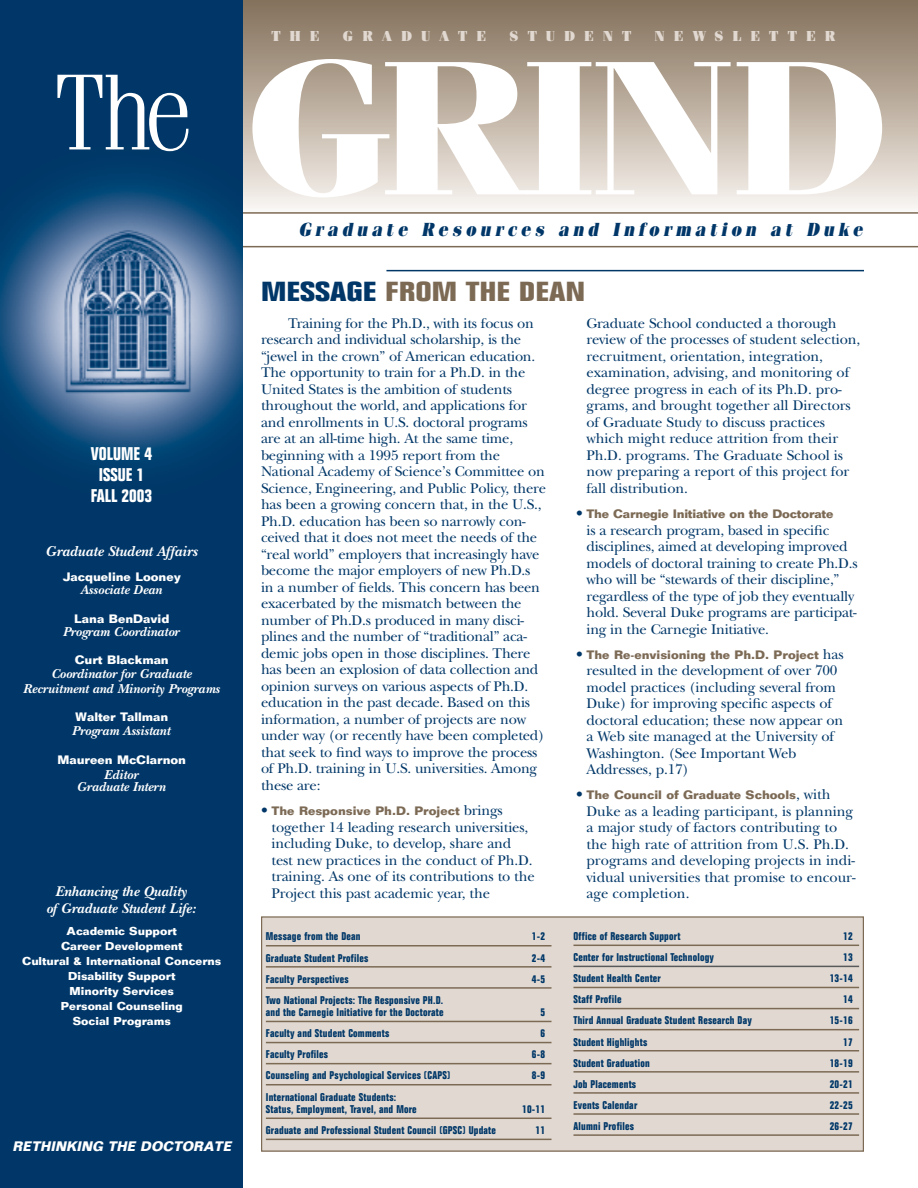
<style>
.page{position:relative;width:918px;height:1188px;background:#fff}
.page>*{position:absolute;margin:0;border:0;box-sizing:border-box;transform-origin:0 0}
.t1{font:700 191.25px "Fenice";letter-spacing:-.05em;color:#fff;scale:1.17 1}
.t2{font:300 108px "Fenice";color:#fff}
.t3{font:700 condensed 27px "Folio";color:#7c6a55;scale:1.37 1}
.t4{font:italic 900 18.9px "Fenice";letter-spacing:.25em;color:#003768;scale:.87 1}
.t5{font:700 condensed 18px/21px "Folio";color:#fff;text-align:center}
.t6{font:15px "Fenice Ultra DTC";letter-spacing:.6em;color:#e1d9d1}
.t7{font:italic 700 15px "New Baskerville";color:#fff}
.t8{font:14.7px/16.5px "New Baskerville";letter-spacing:-.015em;color:#003768}
.t9{font:italic 700 14.7px/16.5px "New Baskerville";color:#fff;text-align:center}
.t10{font:italic 700 13.5px/14.9px "New Baskerville";color:#fff;text-align:center}
.t11{font:italic 700 13.5px "Folio";color:#fff;scale:.95 1}
.t12{font:700 12px "Folio";color:#7c6a55}
.t13{font:700 12px "Folio";color:#fff}
.t14{font:700 11.25px/15px "Folio";color:#fff;text-align:center}
.t15{font:700 condensed 10.95px/12.5px "Folio";letter-spacing:.02em;color:#003768}
.s1{color:#003768}
.s2{font-family:"New Baskerville";font-weight:400;font-size:14.7px;color:#003768}
</style>
<div class="page">
<div style="left:243px;top:0;width:675px;height:212px;background:linear-gradient(to bottom,#826e58,#f8f3ee)"></div>
<svg style="left:243px;top:212px;width:675px;height:35px"></svg>
<img style="left:0;top:0;width:243px;height:1188px">
<hr style="left:386px;top:270px;width:478px;height:1px;background:#003768">
<div style="left:262px;top:917px;width:601px;height:234px;background:#e1d9d1"></div>
<hr style="left:266px;top:945px;width:286px;height:1px;background:#7c6a55">
<hr style="left:266px;top:966px;width:286px;height:2px;background:#7c6a55">
<hr style="left:266px;top:987px;width:286px;height:2px;background:#7c6a55">
<hr style="left:266px;top:1021px;width:286px;height:1px;background:#7c6a55">
<hr style="left:266px;top:1042px;width:286px;height:1px;background:#7c6a55">
<hr style="left:266px;top:1063px;width:286px;height:1px;background:#7c6a55">
<hr style="left:266px;top:1084px;width:286px;height:1px;background:#7c6a55">
<hr style="left:266px;top:1118px;width:286px;height:1px;background:#7c6a55">
<hr style="left:266px;top:1139px;width:286px;height:1px;background:#7c6a55">
<hr style="left:573px;top:945px;width:286px;height:1px;background:#7c6a55">
<hr style="left:573px;top:966px;width:286px;height:1px;background:#58595b">
<hr style="left:573px;top:987px;width:286px;height:1px;background:#7c6a55">
<hr style="left:573px;top:1008px;width:286px;height:1px;background:#7c6a55">
<hr style="left:573px;top:1029px;width:286px;height:1px;background:#7c6a55">
<hr style="left:573px;top:1050px;width:286px;height:2px;background:#7c6a55">
<hr style="left:573px;top:1071px;width:286px;height:2px;background:#7c6a55">
<hr style="left:573px;top:1092px;width:286px;height:2px;background:#7c6a55">
<hr style="left:573px;top:1113px;width:286px;height:2px;background:#7c6a55">
<hr style="left:573px;top:1134px;width:286px;height:2px;background:#7c6a55">
<div style="left:261px;top:916px;width:603px;height:236px;border:1px solid #7c6a55"></div>
<h2 class="t2" style="left:54px;top:75px;width:141px">The</h2>
<p class="t5" style="left:91px;top:445px;width:63px">VOLUME 4<br>ISSUE 1<br>FALL 2003</p>
<p class="t7" style="left:46px;top:546px;width:153px">Graduate Student Affairs</p>
<p class="t13" style="left:63px;top:572px;width:120px">Jacqueline Looney</p>
<p class="t10" style="left:81px;top:584px;width:83px">Associate Dean</p>
<p class="t13" style="left:74px;top:614px;width:97px">Lana BenDavid</p>
<p class="t10" style="left:63px;top:626px;width:118px">Program Coordinator</p>
<p class="t13" style="left:75px;top:656px;width:95px">Curt Blackman</p>
<p class="t10" style="left:23px;top:668px;width:198px">Coordinator for Graduate<br>Recruitment and Minority Programs</p>
<p class="t13" style="left:75px;top:713px;width:95px">Walter Tallman</p>
<p class="t10" style="left:72px;top:725px;width:100px">Program Assistant</p>
<p class="t13" style="left:58px;top:755px;width:130px">Maureen McClarnon</p>
<p class="t10" style="left:77px;top:770px;width:90px;line-height:12.6px">Editor<br>Graduate Intern</p>
<p class="t9" style="left:46px;top:885px;width:151px">Enhancing the Quality<br>of Graduate Student Life:</p>
<p class="t14" style="left:22px;top:925px;width:201px">Academic Support<br>Career Development<br>Cultural &amp; International Concerns<br>Disability Support<br>Minority Services<br>Personal Counseling<br>Social Programs</p>
<p class="t11" style="left:13px;top:1142px;width:234px">RETHINKING THE DOCTORATE</p>
<p class="t6" style="left:271px;top:31px;width:50px">THE</p>
<p class="t6" style="left:343px;top:31px;width:145px">GRADUATE</p>
<p class="t6" style="left:509px;top:31px;width:123px">STUDENT</p>
<p class="t6" style="left:655px;top:31px;width:183px">NEWSLETTER</p>
<h1 class="t1" style="left:243px;top:62px;width:556px">GRIND</h1>
<p class="t4" style="left:299px;top:223px;width:650px">Graduate Resources and Information at Duke</p>
<h3 class="t3" style="left:261px;top:282px;width:238px"><span class="s1">MESSAGE</span> FROM THE DEAN</h3>
<p class="t8" style="left:261px;top:317px;width:287px;text-indent:27px">Training for the Ph.D., with its focus on research and individual scholarship, is the “jewel in the crown” of American education.<br>The opportunity to train for a Ph.D. in the United States is the ambition of students throughout the world, and applications for and enrollments in U.S. doctoral programs are at an all-time high. At the same time, beginning with a 1995 report from the National Academy of Science’s Committee on Science, Engineering, and Public Policy, there has been a growing concern that, in the U.S., Ph.D. education has been so narrowly con&shy;ceived that it does not meet the needs of the “real world” employers that increasingly have become the major employers of new Ph.D.s in a number of fields. This concern has been exacerbated by the mismatch between the number of Ph.D.s produced in many disci&shy;plines and the number of “traditional” aca&shy;demic jobs open in those disciplines. There has been an explosion of data collection and opinion surveys on various aspects of Ph.D. education in the past decade. Based on this information, a number of projects are now under way (or recently have been completed) that seek to find ways to improve the process of Ph.D. training in U.S. universities. Among these are:</p>
<p class="t12" style="left:261px;top:807px;width:243px"><span class="s2">•</span> The Responsive Ph.D. Project <span class="s2">brings</span></p>
<p class="t8" style="left:272px;top:820px;width:265px">together 14 leading research universities, including Duke, to develop, share and test new practices in the conduct of Ph.D. training. As one of its contributions to the Project this past academic year, the</p>
<p class="t15" style="left:266px;top:931px;width:96px">Message from the Dean</p>
<p class="t15" style="left:532px;top:931px;width:15px">1-2</p>
<p class="t15" style="left:266px;top:952px;width:104px">Graduate Student Profiles</p>
<p class="t15" style="left:532px;top:952px;width:15px">2-4</p>
<p class="t15" style="left:266px;top:974px;width:84px">Faculty Perspectives</p>
<p class="t15" style="left:532px;top:974px;width:15px">4-5</p>
<p class="t15" style="left:266px;top:995px;width:179px">Two National Projects: The Responsive PH.D. and the Carnegie Initiative for the Doctorate</p>
<p class="t15" style="left:540px;top:1007px;width:6px">5</p>
<p class="t15" style="left:266px;top:1028px;width:125px">Faculty and Student Comments</p>
<p class="t15" style="left:540px;top:1028px;width:6px">6</p>
<p class="t15" style="left:266px;top:1049px;width:64px">Faculty Profiles</p>
<p class="t15" style="left:532px;top:1049px;width:15px">6-8</p>
<p class="t15" style="left:266px;top:1070px;width:186px">Counseling and Psychological Services (CAPS)</p>
<p class="t15" style="left:532px;top:1070px;width:15px">8-9</p>
<p class="t15" style="left:266px;top:1091px;width:152px">International Graduate Students:<br>Status, Employment, Travel, and More</p>
<p class="t15" style="left:522px;top:1104px;width:25px">10-11</p>
<p class="t15" style="left:266px;top:1125px;width:232px">Graduate and Professional Student Council (GPSC) Update</p>
<p class="t15" style="left:536px;top:1125px;width:11px">11</p>
<p class="t8" style="left:587px;top:317px;width:275px">Graduate School conducted a thorough review of the processes of student selection, recruitment, orientation, integration, examination, advising, and monitoring of degree progress in each of its Ph.D. pro&shy;grams, and brought together all Directors of Graduate Study to discuss practices which might reduce attrition from their Ph.D. programs. The Graduate School is now preparing a report of this project for fall distribution.</p>
<p class="t12" style="left:576px;top:510px;width:259px"><span class="s2">•</span> The Carnegie Initiative on the Doctorate</p>
<p class="t8" style="left:586px;top:523px;width:273px">is a research program, based in specific disciplines, aimed at developing improved models of doctoral training to create Ph.D.s who will be “stewards of their discipline,” regardless of the type of job they eventually hold. Several Duke programs are participat&shy;ing in the Carnegie Initiative.</p>
<p class="t12" style="left:576px;top:650px;width:269px"><span class="s2">•</span> The Re-envisioning the Ph.D. Project <span class="s2">has</span></p>
<p class="t8" style="left:587px;top:664px;width:258px">resulted in the development of over 700 model practices (including several from Duke) for improving specific aspects of doctoral education; these now appear on a Web site managed at the University of Washington. (See Important Web Addresses, p.17)</p>
<p class="t12" style="left:576px;top:791px;width:256px"><span class="s2">•</span> The Council of Graduate Schools<span class="s2">, with</span></p>
<p class="t8" style="left:586px;top:805px;width:271px">Duke as a leading participant, is planning a major study of factors contributing to the high rate of attrition from U.S. Ph.D. programs and developing projects in indi&shy;vidual universities that promise to encour&shy;age completion.</p>
<p class="t15" style="left:573px;top:931px;width:108px">Office of Research Support</p>
<p class="t15" style="left:843px;top:931px;width:11px">12</p>
<p class="t15" style="left:573px;top:952px;width:142px">Center for Instructional Technology</p>
<p class="t15" style="left:843px;top:952px;width:11px">13</p>
<p class="t15" style="left:573px;top:973px;width:89px">Student Health Center</p>
<p class="t15" style="left:830px;top:973px;width:25px">13-14</p>
<p class="t15" style="left:573px;top:994px;width:50px">Staff Profile</p>
<p class="t15" style="left:843px;top:994px;width:11px">14</p>
<p class="t15" style="left:573px;top:1015px;width:180px">Third Annual Graduate Student Research Day</p>
<p class="t15" style="left:830px;top:1015px;width:25px">15-16</p>
<p class="t15" style="left:573px;top:1036px;width:75px">Student Highlights</p>
<p class="t15" style="left:843px;top:1036px;width:11px">17</p>
<p class="t15" style="left:573px;top:1057px;width:78px">Student Graduation</p>
<p class="t15" style="left:830px;top:1057px;width:25px">18-19</p>
<p class="t15" style="left:573px;top:1079px;width:64px">Job Placements</p>
<p class="t15" style="left:830px;top:1079px;width:25px">20-21</p>
<p class="t15" style="left:573px;top:1100px;width:65px">Events Calendar</p>
<p class="t15" style="left:830px;top:1100px;width:25px">22-25</p>
<p class="t15" style="left:573px;top:1121px;width:62px">Alumni Profiles</p>
<p class="t15" style="left:830px;top:1121px;width:25px">26-27</p>
</div>
